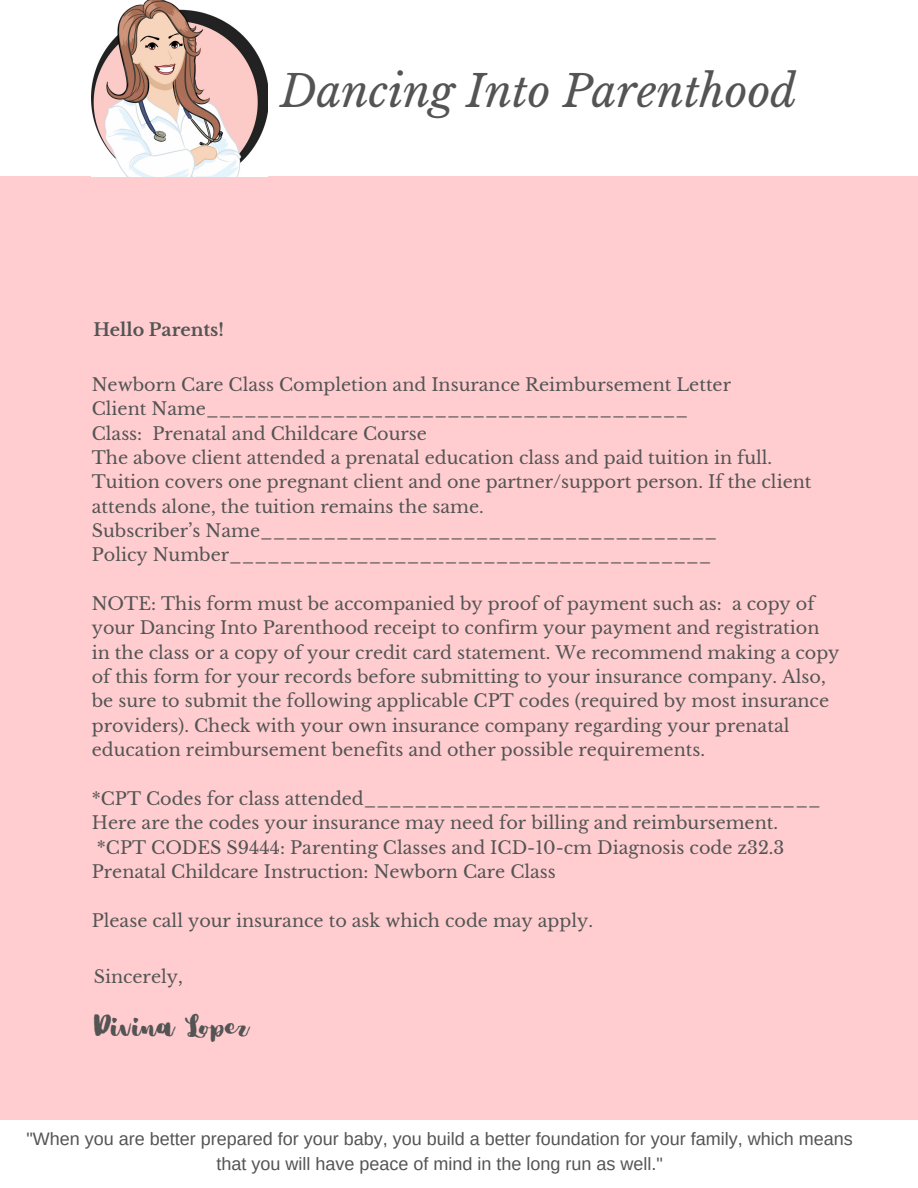
<style>
.page{position:relative;width:918px;height:1188px;background:#fff}
.page>*{position:absolute;margin:0;border:0;box-sizing:border-box;transform-origin:0 0}
.t1{font:italic 43.65px "Libre Baskerville";color:#545454}
.t2{font:29.55px "Bloom Skirt";color:#545454}
.t3{font:18px/24.8px "Arimo";color:#545454;text-align:center}
.t4{font:17.55px/24.3px "Libre Baskerville";color:#545454}
.t5{font:700 17.55px "Libre Baskerville";color:#545454}
</style>
<div class="page">
<div style="left:0;top:177px;width:918px;height:942px;background:#ffcdd0"></div>
<img style="left:92px;top:0;width:175px;height:177px">
<p class="t1" style="left:280px;top:64px;width:518px">Dancing Into Parenthood</p>
<p class="t5" style="left:93px;top:319px;width:132px">Hello Parents!</p>
<p class="t4" style="left:92px;top:373px;width:641px">Newborn Care Class Completion and Insurance Reimbursement Letter</p>
<p class="t4" style="left:92px;top:397px;width:598px">Client Name______________________________________</p>
<p class="t4" style="left:92px;top:421px;width:337px">Class: Prenatal and Childcare Course</p>
<p class="t4" style="left:92px;top:446px;width:721px">The above client attended a prenatal education class and paid tuition in full.<br>Tuition covers one pregnant client and one partner/support person. If the client attends alone, the tuition remains the same.</p>
<p class="t4" style="left:92px;top:519px;width:627px">Subscriber’s Name____________________________________</p>
<p class="t4" style="left:92px;top:543px;width:621px">Policy Number______________________________________</p>
<p class="t4" style="left:92px;top:592px;width:749px">NOTE: This form must be accompanied by proof of payment such as: a copy of your Dancing Into Parenthood receipt to confirm your payment and registration in the class or a copy of your credit card statement. We recommend making a copy of this form for your records before submitting to your insurance company. Also, be sure to submit the following applicable CPT codes (required by most insurance providers). Check with your own insurance company regarding your prenatal education reimbursement benefits and other possible requirements.</p>
<p class="t4" style="left:92px;top:787px;width:730px">*CPT Codes for class attended____________________________________</p>
<p class="t4" style="left:92px;top:811px;width:688px">Here are the codes your insurance may need for billing and reimbursement.</p>
<p class="t4" style="left:92px;top:835px;width:694px">*CPT CODES S9444: Parenting Classes and ICD-10-cm Diagnosis code z32.3<br>Prenatal Childcare Instruction: Newborn Care Class</p>
<p class="t4" style="left:92px;top:908px;width:503px">Please call your insurance to ask which code may apply.</p>
<p class="t4" style="left:94px;top:965px;width:91px">Sincerely,</p>
<p class="t2" style="left:94px;top:1008px;width:156px">Divina Lopez</p>
<p class="t3" style="left:27px;top:1127px;width:828px">"When you are better prepared for your baby, you build a better foundation for your family, which means that you will have peace of mind in the long run as well."</p>
</div>
